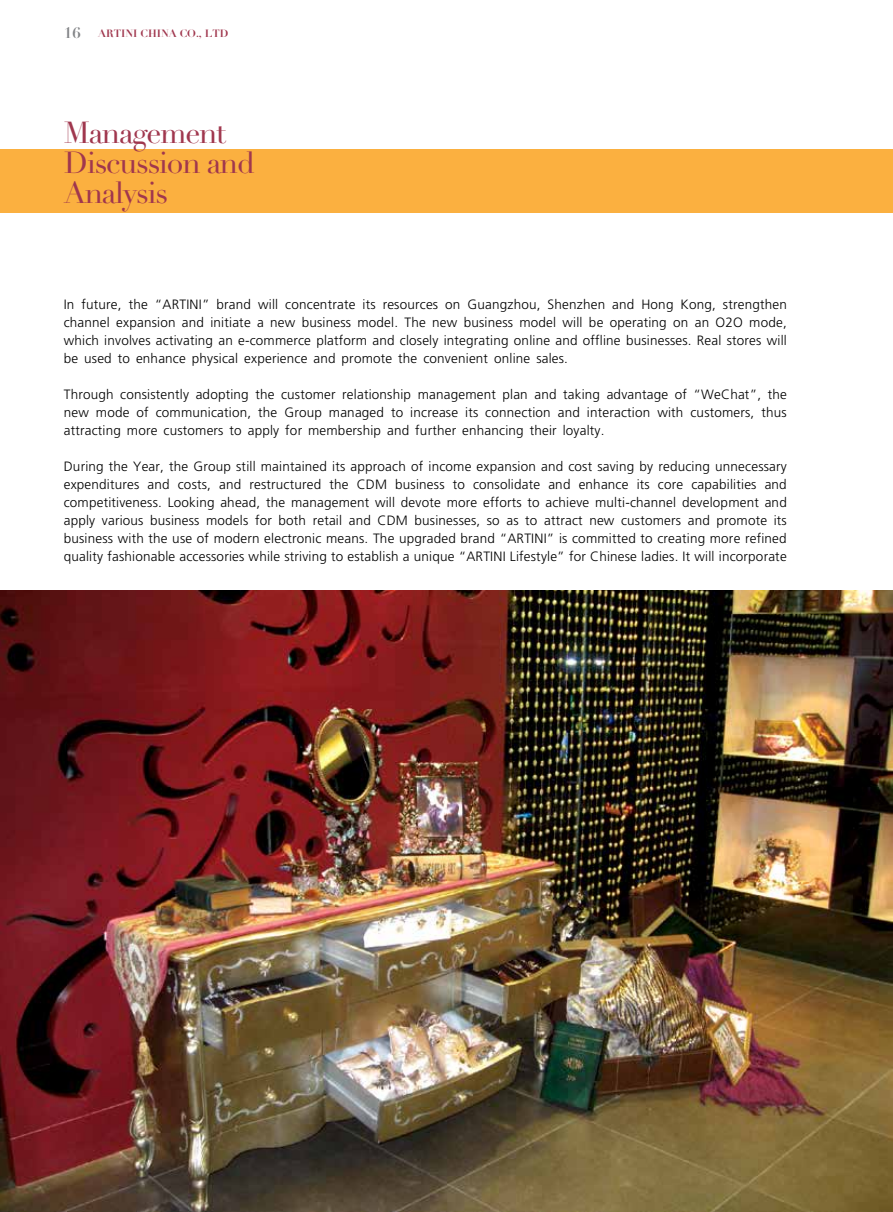
<style>
.page{position:relative;width:893px;height:1212px;background:#fff}
.page>*{position:absolute;margin:0;border:0;box-sizing:border-box;transform-origin:0 0}
.t1{font:30px/30px "Didot LT Std";letter-spacing:-.04em;color:#a0374e}
.t2{font:300 13.5px/18px "Frutiger LT Std";letter-spacing:.015em;color:#000;text-align:justify}
.t3{font:700 10.5px "Didot LT Std";color:#a0374e}
.s1{font-size:15px;color:#808285}
</style>
<div class="page">
<div style="left:0;top:149px;width:893px;height:64px;background:#fbb040"></div>
<img style="left:0;top:590px;width:893px;height:622px">
<p class="t3" style="left:64px;top:26px;width:166px"><span class="s1">16</span> ARTINI CHINA CO., LTD</p>
<h1 class="t1" style="left:64px;top:118px;width:193px">Management<br>Discussion and<br>Analysis</h1>
<p class="t2" style="left:64px;top:295px;width:725px">In future, the “ARTINI” brand will concentrate its resources on Guangzhou, Shenzhen and Hong Kong, strengthen channel expansion and initiate a new business model. The new business model will be operating on an O2O mode, which involves activating an e-commerce platform and closely integrating online and offline businesses. Real stores will be used to enhance physical experience and promote the convenient online sales.</p>
<p class="t2" style="left:64px;top:385px;width:724px">Through consistently adopting the customer relationship management plan and taking advantage of “WeChat”, the new mode of communication, the Group managed to increase its connection and interaction with customers, thus attracting more customers to apply for membership and further enhancing their loyalty.</p>
<p class="t2" style="left:64px;top:457px;width:725px">During the Year, the Group still maintained its approach of income expansion and cost saving by reducing unnecessary expenditures and costs, and restructured the CDM business to consolidate and enhance its core capabilities and competitiveness. Looking ahead, the management will devote more efforts to achieve multi-channel development and apply various business models for both retail and CDM businesses, so as to attract new customers and promote its business with the use of modern electronic means. The upgraded brand “ARTINI” is committed to creating more refined quality fashionable accessories while striving to establish a unique “ARTINI Lifestyle” for Chinese ladies. It will incorporate</p>
</div>
